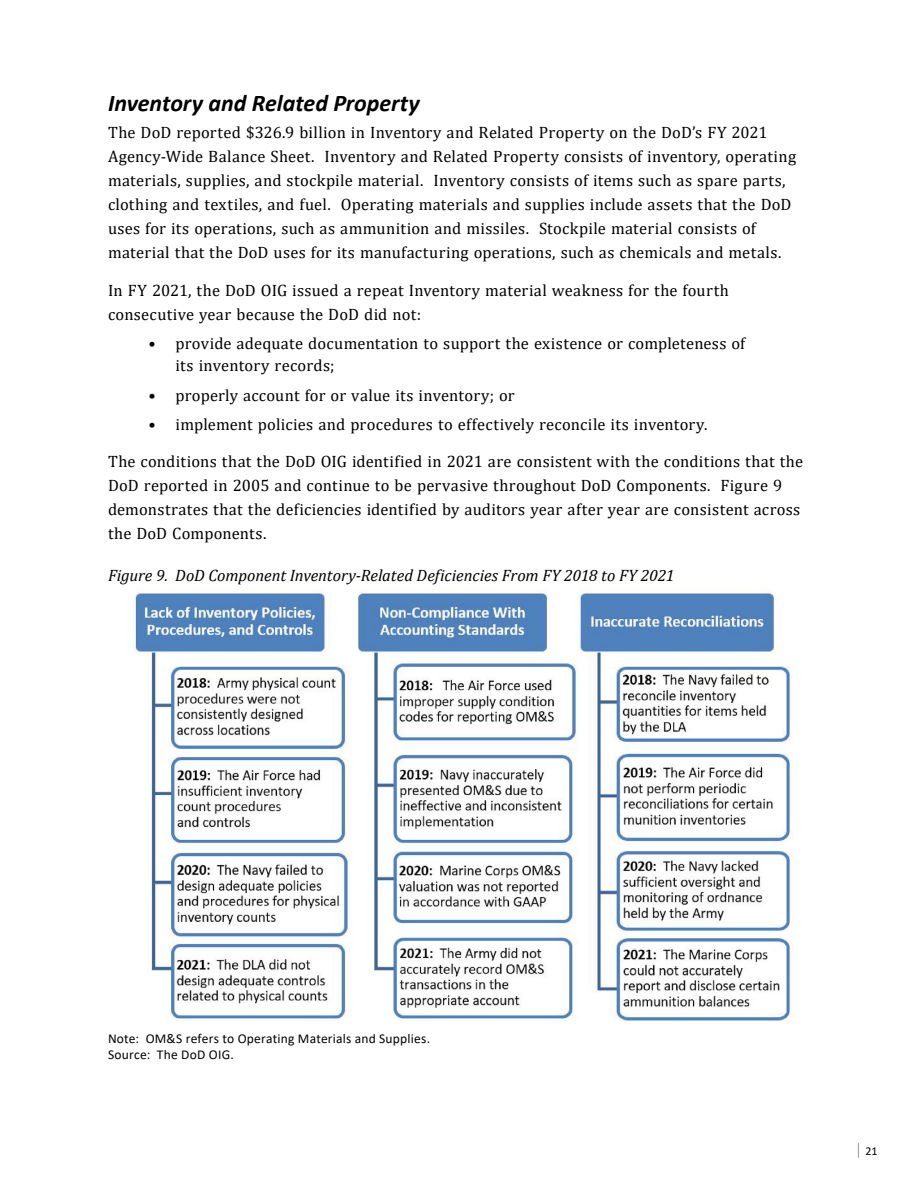
<style>
.page{position:relative;width:918px;height:1188px;background:#fff}
.page>*{position:absolute;margin:0;border:0;box-sizing:border-box;transform-origin:0 0}
.Heading_3{font:italic 700 24px "Calibri";letter-spacing:-.005em;color:#000}
.Body{font:16.5px/24px "Cambria";letter-spacing:.015em;color:#000}
.Heading_5{font:italic 16.5px "Cambria";letter-spacing:-.005em;color:#000}
.Figure_Source{font:13.5px/16.5px "Calibri";letter-spacing:.015em;color:#000}
.t1{font:12px "Calibri";color:#000}
.s1{font-family:"Cambria";color:#6d6e71}
</style>
<div class="page">
<img style="left:133px;top:590px;width:661px;height:430px">
<p class="Heading_3" style="left:108px;top:87px;width:313px">Inventory and Related Property</p>
<p class="Body" style="left:108px;top:120px;width:690px">The DoD reported $326.9 billion in Inventory and Related Property on the DoD’s FY 2021<br>Agency-Wide Balance Sheet. Inventory and Related Property consists of inventory, operating materials, supplies, and stockpile material. Inventory consists of items such as spare parts, clothing and textiles, and fuel. Operating materials and supplies include assets that the DoD uses for its operations, such as ammunition and missiles. Stockpile material consists of material that the DoD uses for its manufacturing operations, such as chemicals and metals.</p>
<p class="Body" style="left:108px;top:278px;width:623px">In FY 2021, the DoD OIG issued a repeat Inventory material weakness for the fourth consecutive year because the DoD did not:</p>
<p class="Body" style="left:176px;top:332px;width:571px;line-height:22.5px;text-indent:-27px">• provide adequate documentation to support the existence or completeness of its inventory records;</p>
<p class="Body" style="left:148px;top:383px;width:368px">• properly account for or value its inventory; or</p>
<p class="Body" style="left:148px;top:412px;width:560px">• implement policies and procedures to effectively reconcile its inventory.</p>
<p class="Body" style="left:108px;top:450px;width:697px">The conditions that the DoD OIG identified in 2021 are consistent with the conditions that the DoD reported in 2005 and continue to be pervasive throughout DoD Components. Figure 9 demonstrates that the deficiencies identified by auditors year after year are consistent across the DoD Components.</p>
<p class="Heading_5" style="left:108px;top:563px;width:568px">Figure 9. DoD Component Inventory-Related Deficiencies From FY 2018 to FY 2021</p>
<p class="Figure_Source" style="left:108px;top:1030px;width:324px">Note: OM&amp;S refers to Operating Materials and Supplies.<br>Source: The DoD OIG.</p>
<p class="t1" style="left:855px;top:1142px;width:24px"><span class="s1">│</span> 21</p>
</div>
